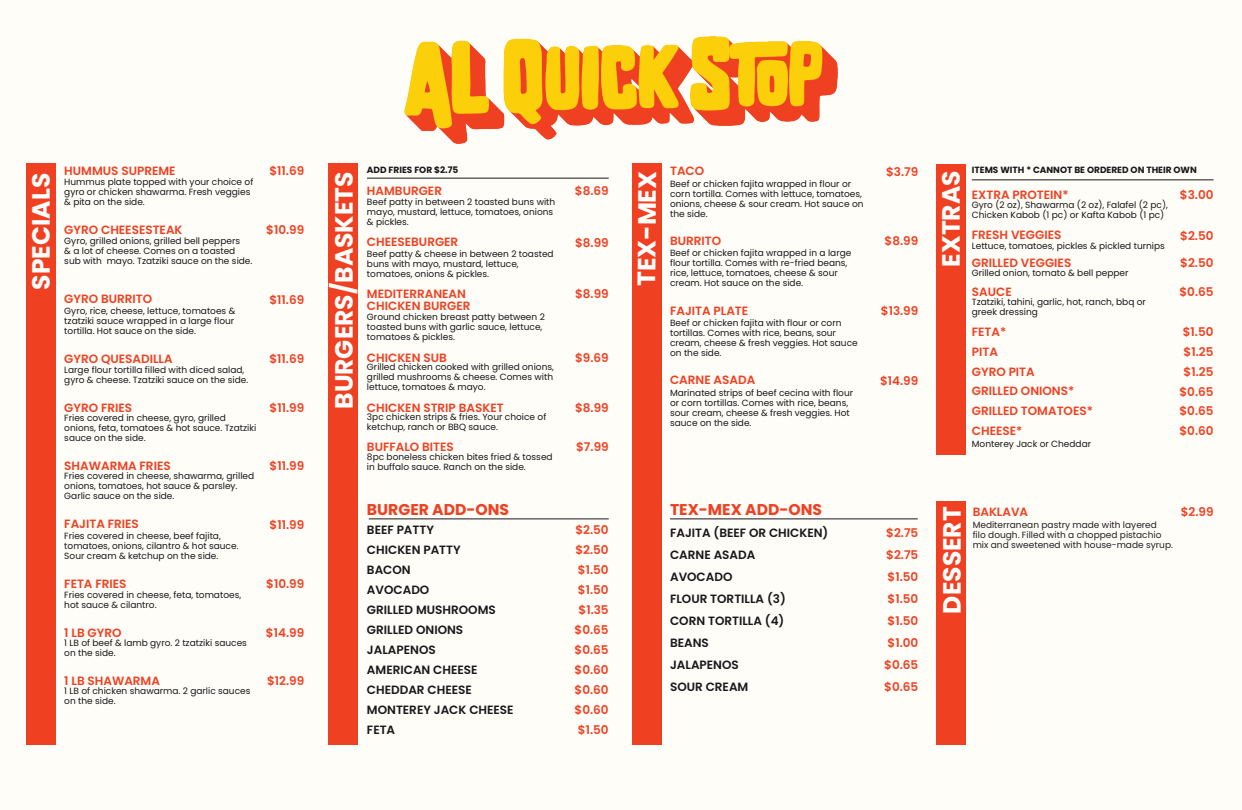
<style>
.page{position:relative;width:1242px;height:810px;background:#fefdf8}
.page>*{position:absolute;margin:0;border:0;box-sizing:border-box;transform-origin:0 0}
.t1{font:700 25px "Poppins";color:#fff}
.t2{font:700 15.6px "Poppins";color:#ef4122}
.t3{font:600 12px/20px "Poppins";color:#ef4122}
.t4{font:600 12px/20px "Poppins";color:#191718}
.t5{font:9px/10px "Poppins";color:#191718}
.t6{font:9px/10px "Poppins";color:#231f20}
.t7{font:700 9px "Poppins";color:#191718}
</style>
<div class="page">
<div style="left:26px;top:164px;width:30px;height:581px;background:#ef4122"></div>
<div style="left:329px;top:164px;width:29px;height:581px;background:#ef4122"></div>
<div style="left:632px;top:164px;width:30px;height:581px;background:#ef4122"></div>
<div style="left:936px;top:164px;width:30px;height:290px;background:#ef4122"></div>
<img style="left:405px;top:37px;width:432px;height:106px">
<hr style="left:367px;top:178px;width:242px;height:1px;background:#191718">
<hr style="left:972px;top:180px;width:242px;height:1px;background:#191718">
<div style="left:936px;top:501px;width:30px;height:244px;background:#ef4122"></div>
<hr style="left:369px;top:519px;width:240px;height:1px;background:#191718">
<hr style="left:670px;top:519px;width:248px;height:1px;background:#191718">
<h3 class="t3" style="left:64px;top:161px;width:113px">HUMMUS SUPREME</h3>
<h3 class="t3" style="left:269px;top:161px;width:36px">$11.69</h3>
<p class="t7" style="left:367px;top:165px;width:93px">ADD FRIES FOR $2.75</p>
<h3 class="t3" style="left:670px;top:161px;width:36px">TACO</h3>
<h3 class="t3" style="left:886px;top:162px;width:34px">$3.79</h3>
<h1 class="t1" style="left:632px;top:286px;width:117px;rotate:-90deg">TEX-MEX</h1>
<h1 class="t1" style="left:330px;top:409px;width:239px;rotate:-90deg">BURGERS/BASKETS</h1>
<h1 class="t1" style="left:26px;top:290px;width:118px;rotate:-90deg">SPECIALS</h1>
<p class="t5" style="left:670px;top:179px;width:195px">Beef or chicken fajita wrapped in flour or corn tortilla. Comes with lettuce, tomatoes, onions, cheese &amp; sour cream. Hot sauce on the side.</p>
<p class="t5" style="left:64px;top:177px;width:191px">Hummus plate topped with your choice of gyro or chicken shawarma. Fresh veggies &amp; pita on the side.</p>
<h3 class="t3" style="left:367px;top:181px;width:77px">HAMBURGER</h3>
<h3 class="t3" style="left:575px;top:181px;width:35px">$8.69</h3>
<p class="t5" style="left:367px;top:197px;width:190px">Beef patty in between 2 toasted buns with mayo, mustard, lettuce, tomatoes, onions &amp; pickles.</p>
<h3 class="t3" style="left:64px;top:220px;width:120px">GYRO CHEESESTEAK</h3>
<h3 class="t3" style="left:266px;top:220px;width:40px">$10.99</h3>
<h3 class="t3" style="left:670px;top:231px;width:53px">BURRITO</h3>
<h3 class="t3" style="left:885px;top:231px;width:35px">$8.99</h3>
<h3 class="t3" style="left:367px;top:232px;width:93px">CHEESEBURGER</h3>
<h3 class="t3" style="left:575px;top:232px;width:35px">$8.99</h3>
<p class="t5" style="left:64px;top:236px;width:190px">Gyro, grilled onions, grilled bell peppers<br>&amp; a lot of cheese. Comes on a toasted sub with mayo. Tzatziki sauce on the side.</p>
<p class="t5" style="left:670px;top:248px;width:183px">Beef or chicken fajita wrapped in a large flour tortilla. Comes with re-fried beans, rice, lettuce, tomatoes, cheese &amp; sour cream. Hot sauce on the side.</p>
<p class="t5" style="left:367px;top:249px;width:188px">Beef patty &amp; cheese in between 2 toasted buns with mayo, mustard, lettuce, tomatoes, onions &amp; pickles.</p>
<h3 class="t3" style="left:367px;top:288px;width:105px;line-height:12px">MEDITERRANEAN<br>CHICKEN BURGER</h3>
<h3 class="t3" style="left:575px;top:284px;width:35px">$8.99</h3>
<h3 class="t3" style="left:64px;top:289px;width:89px">GYRO BURRITO</h3>
<h3 class="t3" style="left:269px;top:289px;width:36px">$11.69</h3>
<h3 class="t3" style="left:670px;top:301px;width:80px">FAJITA PLATE</h3>
<h3 class="t3" style="left:881px;top:301px;width:39px">$13.99</h3>
<p class="t5" style="left:64px;top:306px;width:173px">Gyro, rice, cheese, lettuce, tomatoes &amp; tzatziki sauce wrapped in a large flour tortilla. Hot sauce on the side.</p>
<p class="t5" style="left:367px;top:312px;width:179px">Ground chicken breast patty between 2 toasted buns with garlic sauce, lettuce, tomatoes &amp; pickles.</p>
<p class="t5" style="left:670px;top:318px;width:189px">Beef or chicken fajita with flour or corn tortillas. Comes with rice, beans, sour cream, cheese &amp; fresh veggies. Hot sauce on the side.</p>
<h3 class="t3" style="left:367px;top:348px;width:81px">CHICKEN SUB</h3>
<h3 class="t3" style="left:575px;top:348px;width:35px">$9.69</h3>
<h3 class="t3" style="left:64px;top:348px;width:110px">GYRO QUESADILLA</h3>
<h3 class="t3" style="left:269px;top:349px;width:36px">$11.69</h3>
<p class="t5" style="left:367px;top:362px;width:188px;text-align:justify">Grilled chicken cooked with grilled onions, grilled mushrooms &amp; cheese. Comes with lettuce, tomatoes &amp; mayo.</p>
<p class="t5" style="left:64px;top:365px;width:185px">Large flour tortilla filled with diced salad, gyro &amp; cheese. Tzatziki sauce on the side.</p>
<h3 class="t3" style="left:670px;top:370px;width:87px">CARNE ASADA</h3>
<h3 class="t3" style="left:880px;top:371px;width:40px">$14.99</h3>
<p class="t5" style="left:670px;top:388px;width:185px">Marinated strips of beef cecina with flour or corn tortillas. Comes with rice, beans, sour cream, cheese &amp; fresh veggies. Hot sauce on the side.</p>
<h3 class="t3" style="left:367px;top:397px;width:138px">CHICKEN STRIP BASKET</h3>
<h3 class="t3" style="left:575px;top:398px;width:35px">$8.99</h3>
<h3 class="t3" style="left:64px;top:398px;width:69px">GYRO FRIES</h3>
<h3 class="t3" style="left:270px;top:398px;width:36px">$11.99</h3>
<p class="t5" style="left:367px;top:412px;width:181px">3pc chicken strips &amp; fries. Your choice of ketchup, ranch or BBQ sauce.</p>
<p class="t5" style="left:64px;top:413px;width:193px">Fries covered in cheese, gyro, grilled onions, feta, tomatoes &amp; hot sauce. Tzatziki sauce on the side.</p>
<h3 class="t3" style="left:367px;top:437px;width:88px">BUFFALO BITES</h3>
<h3 class="t3" style="left:576px;top:437px;width:34px">$7.99</h3>
<p class="t5" style="left:367px;top:451px;width:187px">8pc boneless chicken bites fried &amp; tossed in buffalo sauce. Ranch on the side.</p>
<h3 class="t3" style="left:64px;top:456px;width:108px">SHAWARMA FRIES</h3>
<h3 class="t3" style="left:270px;top:456px;width:36px">$11.99</h3>
<p class="t5" style="left:64px;top:471px;width:191px">Fries covered in cheese, shawarma, grilled onions, tomatoes, hot sauce &amp; parsley.<br>Garlic sauce on the side.</p>
<h3 class="t3" style="left:64px;top:514px;width:76px">FAJITA FRIES</h3>
<h3 class="t3" style="left:270px;top:514px;width:36px">$11.99</h3>
<p class="t5" style="left:64px;top:531px;width:176px">Fries covered in cheese, beef fajita, tomatoes, onions, cilantro &amp; hot sauce.<br>Sour cream &amp; ketchup on the side.</p>
<h3 class="t3" style="left:64px;top:573px;width:64px">FETA FRIES</h3>
<h3 class="t3" style="left:266px;top:574px;width:40px">$10.99</h3>
<p class="t5" style="left:64px;top:590px;width:178px">Fries covered in cheese, feta, tomatoes, hot sauce &amp; cilantro.</p>
<h3 class="t3" style="left:64px;top:623px;width:59px">1 LB GYRO</h3>
<h3 class="t3" style="left:266px;top:623px;width:40px">$14.99</h3>
<p class="t5" style="left:64px;top:638px;width:184px">1 LB of beef &amp; lamb gyro. 2 tzatziki sauces on the side.</p>
<h3 class="t3" style="left:64px;top:671px;width:97px">1 LB SHAWARMA</h3>
<h3 class="t3" style="left:267px;top:671px;width:39px">$12.99</h3>
<p class="t5" style="left:64px;top:686px;width:188px">1 LB of chicken shawarma. 2 garlic sauces on the side.</p>
<h2 class="t2" style="left:367px;top:500px;width:144px">BURGER ADD-ONS</h2>
<h3 class="t4" style="left:367px;top:520px;width:148px">BEEF PATTY<br>CHICKEN PATTY<br>BACON<br>AVOCADO<br>GRILLED MUSHROOMS<br>GRILLED ONIONS<br>JALAPENOS<br>AMERICAN CHEESE<br>CHEDDAR CHEESE<br>MONTEREY JACK CHEESE<br>FETA</h3>
<h2 class="t2" style="left:670px;top:500px;width:153px">TEX-MEX ADD-ONS</h2>
<h3 class="t3" style="left:575px;top:520px;width:36px;text-align:center">$2.50 $2.50 $1.50 $1.50 $1.35 $0.65 $0.65 $0.60 $0.60 $0.60 $1.50</h3>
<h3 class="t4" style="left:670px;top:522px;width:160px;line-height:22px">FAJITA (BEEF OR CHICKEN)<br>CARNE ASADA<br>AVOCADO<br>FLOUR TORTILLA (3)<br>CORN TORTILLA (4)<br>BEANS<br>JALAPENOS<br>SOUR CREAM</h3>
<h3 class="t3" style="left:884px;top:522px;width:36px;line-height:22px;text-align:justify">$2.75 $2.75 $1.50 $1.50 $1.50 $1.00 $0.65 $0.65</h3>
<h1 class="t1" style="left:936px;top:267px;width:98px;rotate:-90deg">EXTRAS</h1>
<p class="t7" style="left:972px;top:165px;width:227px">ITEMS WITH * CANNOT BE ORDERED ON THEIR OWN</p>
<h3 class="t3" style="left:972px;top:185px;width:98px">EXTRA PROTEIN*</h3>
<h3 class="t3" style="left:1180px;top:185px;width:35px">$3.00</h3>
<p class="t5" style="left:972px;top:200px;width:198px">Gyro (2 oz), Shawarma (2 oz), Falafel (2 pc),<br>Chicken Kabob (1 pc) or Kafta Kabob (1 pc)</p>
<h3 class="t3" style="left:972px;top:225px;width:91px">FRESH VEGGIES</h3>
<h3 class="t3" style="left:1180px;top:225px;width:35px">$2.50</h3>
<p class="t5" style="left:972px;top:241px;width:195px">Lettuce, tomatoes, pickles &amp; pickled turnips</p>
<h3 class="t3" style="left:972px;top:252px;width:101px">GRILLED VEGGIES</h3>
<p class="t5" style="left:972px;top:268px;width:158px">Grilled onion, tomato &amp; bell pepper</p>
<h3 class="t3" style="left:1180px;top:253px;width:35px">$2.50</h3>
<h3 class="t3" style="left:972px;top:282px;width:41px">SAUCE</h3>
<h3 class="t3" style="left:1179px;top:282px;width:36px">$0.65</h3>
<h3 class="t3" style="left:972px;top:322px;width:36px">FETA*</h3>
<h3 class="t3" style="left:1183px;top:322px;width:32px">$1.50</h3>
<h3 class="t3" style="left:972px;top:342px;width:28px">PITA</h3>
<h3 class="t3" style="left:1184px;top:342px;width:31px">$1.25</h3>
<h3 class="t3" style="left:972px;top:362px;width:64px">GYRO PITA</h3>
<h3 class="t3" style="left:1184px;top:362px;width:31px">$1.25</h3>
<h3 class="t3" style="left:972px;top:381px;width:104px">GRILLED ONIONS*</h3>
<h3 class="t3" style="left:1179px;top:381px;width:36px">$0.65</h3>
<h3 class="t3" style="left:972px;top:400px;width:123px">GRILLED TOMATOES*</h3>
<h3 class="t3" style="left:1179px;top:401px;width:36px">$0.65</h3>
<p class="t5" style="left:972px;top:297px;width:176px">Tzatziki, tahini, garlic, hot, ranch, bbq or greek dressing</p>
<h3 class="t3" style="left:972px;top:421px;width:52px">CHEESE*</h3>
<h3 class="t3" style="left:1179px;top:421px;width:36px">$0.60</h3>
<p class="t5" style="left:972px;top:439px;width:121px">Monterey Jack or Cheddar</p>
<h1 class="t1" style="left:938px;top:614px;width:109px;rotate:-90deg">DESSERT</h1>
<h3 class="t3" style="left:973px;top:502px;width:57px">BAKLAVA</h3>
<h3 class="t3" style="left:1181px;top:502px;width:34px">$2.99</h3>
<p class="t6" style="left:973px;top:520px;width:202px">Mediterranean pastry made with layered<br>filo dough. Filled with a chopped pistachio mix and sweetened with house-made syrup.</p>
</div>
